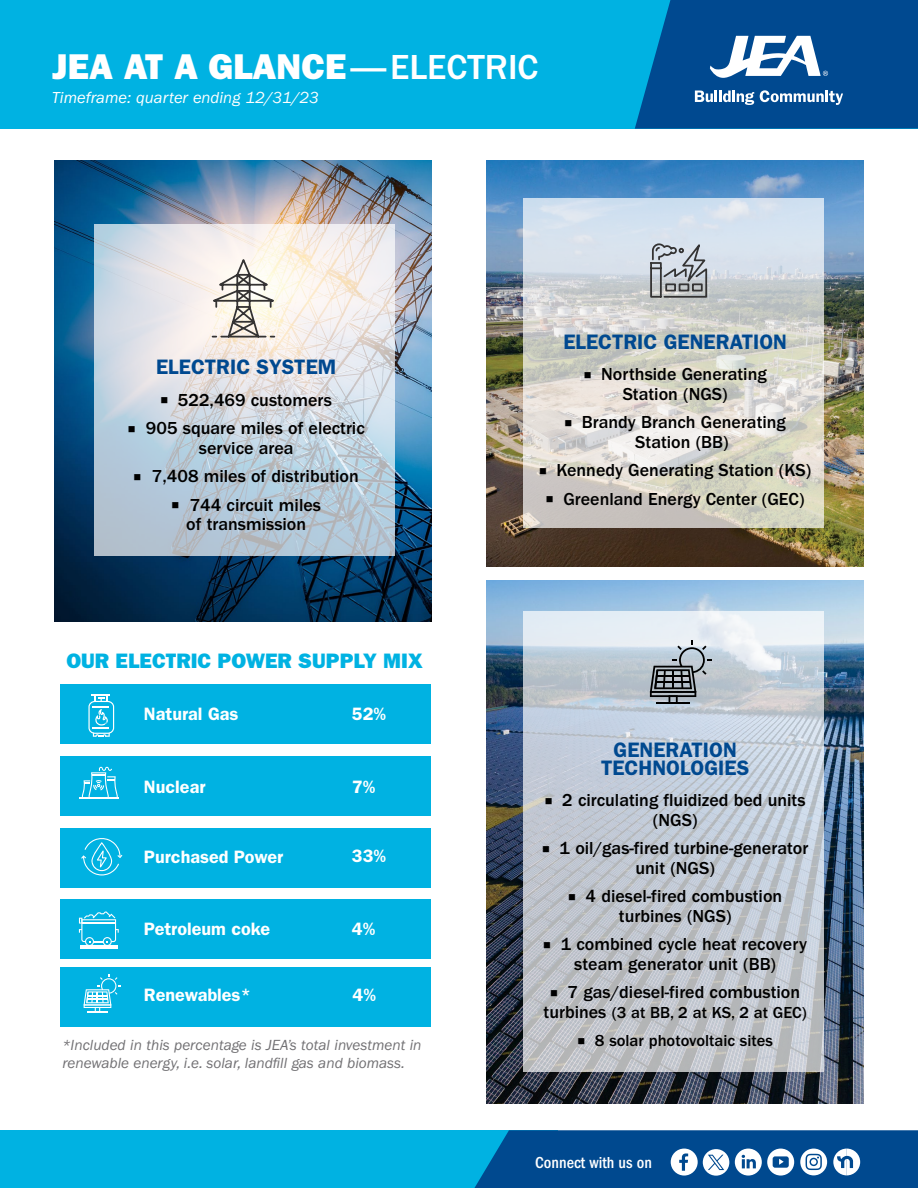
<style>
.page{position:relative;width:918px;height:1188px;background:#fff}
.page>*{position:absolute;margin:0;border:0;box-sizing:border-box;transform-origin:0 0}
.t1{font:36px "ITC Franklin Gothic Std Hvy";color:#fff}
.t2{font:600 21px/18px "ITC Franklin Gothic Std";color:#004990;text-align:center}
.t3{font:21px "ITC Franklin Gothic Std Hvy";color:#00b2e2}
.t4{font:500 18px/19.5px "ITC Franklin Gothic Std";color:#000;text-align:center}
.t5{font:600 18px "ITC Franklin Gothic Std";color:#fff}
.t6{font:500 16.5px "ITC Franklin Gothic Std";color:#000}
.t7{font:italic 16.5px "ITC Franklin Gothic Std";color:#fff}
.t8{font:500 condensed 16.5px "ITC Franklin Gothic Std";color:#fff}
.t9{font:italic 15.15px/18.1px "ITC Franklin Gothic Std";color:#717073}
.s1{font-family:"ITC Franklin Gothic Std";font-weight:500}
.s2{font-size:18px}
</style>
<div class="page">
<img style="left:486px;top:161px;width:378px;height:406px">
<img style="left:486px;top:580px;width:378px;height:524px">
<svg style="left:524px;top:198px;width:300px;height:330px;background:#d6d7d4"></svg>
<svg style="left:524px;top:612px;width:300px;height:460px;background:#c4cad3"></svg>
<div style="left:0;top:0;width:918px;height:129px;background:#00b2e2"></div>
<svg style="left:635px;top:0;width:283px;height:129px;background:#165f9f"></svg>
<div style="left:0;top:1131px;width:557px;height:57px;background:#00b2e2"></div>
<img style="left:54px;top:161px;width:378px;height:460px">
<svg style="left:94px;top:224px;width:301px;height:332px;background:#d0d8df"></svg>
<div style="left:60px;top:685px;width:371px;height:59px;background:#00b2e2"></div>
<div style="left:60px;top:900px;width:371px;height:59px;background:#00b2e2"></div>
<div style="left:60px;top:967px;width:371px;height:60px;background:#00b2e2"></div>
<div style="left:60px;top:828px;width:371px;height:59px;background:#00b2e2"></div>
<div style="left:60px;top:757px;width:371px;height:59px;background:#00b2e2"></div>
<svg style="left:88px;top:695px;width:26px;height:42px"></svg>
<hr style="left:79px;top:798px;width:40px;height:1px;background:#fff">
<svg style="left:82px;top:767px;width:36px;height:31px"></svg>
<hr style="left:80px;top:947px;width:38px;height:1px;background:#fff">
<svg style="left:79px;top:912px;width:40px;height:34px"></svg>
<svg style="left:84px;top:974px;width:37px;height:38px"></svg>
<svg style="left:81px;top:838px;width:41px;height:37px"></svg>
<svg style="left:212px;top:255px;width:70px;height:83px"></svg>
<svg style="left:649px;top:243px;width:58px;height:56px;background:#a7acb1"></svg>
<svg style="left:650px;top:640px;width:62px;height:63px;background:#939ba2"></svg>
<hr style="left:656px;top:703px;width:34px;height:1px;background:#000">
<svg style="left:474px;top:1130px;width:444px;height:58px;background:#1c629f"></svg>
<h1 class="t1" style="left:52px;top:45px;width:488px">JEA AT A GLANCE<span class="s1">—ELECTRIC</span></h1>
<p class="t7" style="left:52px;top:88px;width:269px">Timeframe: quarter ending 12/31/23</p>
<p class="t2" style="left:156px;top:358px;width:182px">ELECTRIC SYSTEM</p>
<p class="t4" style="left:160px;top:390px;width:173px">■ 522,469 customers</p>
<p class="t4" style="left:128px;top:419px;width:239px">■ 905 square miles of electric service area</p>
<p class="t4" style="left:134px;top:467px;width:227px">■ 7,408 miles of distribution</p>
<p class="t4" style="left:171px;top:495px;width:151px">■ 744 circuit miles of transmission</p>
<p class="t3" style="left:66px;top:648px;width:358px">OUR ELECTRIC POWER SUPPLY MIX</p>
<p class="t5" style="left:144px;top:703px;width:96px">Natural Gas</p>
<p class="t5" style="left:352px;top:703px;width:36px">52%</p>
<p class="t5" style="left:144px;top:776px;width:63px">Nuclear</p>
<p class="t5" style="left:352px;top:776px;width:25px">7%</p>
<p class="t5" style="left:144px;top:846px;width:141px">Purchased Power</p>
<p class="t5" style="left:352px;top:845px;width:36px">33%</p>
<p class="t5" style="left:144px;top:918px;width:128px">Petroleum coke</p>
<p class="t5" style="left:352px;top:918px;width:25px">4%</p>
<p class="t5" style="left:144px;top:984px;width:109px">Renewables*</p>
<p class="t5" style="left:353px;top:984px;width:25px">4%</p>
<p class="t9" style="left:63px;top:1036px;width:360px">*Included in this percentage is JEA’s total investment in renewable energy, i.e. solar, landfill gas and biomass.</p>
<p class="t2" style="left:563px;top:332px;width:225px">ELECTRIC GENERATION</p>
<p class="t4" style="left:584px;top:365px;width:185px">■ Northside Generating<br>Station (NGS)</p>
<p class="t4" style="left:635px;top:413px;width:152px;text-align:left;text-indent:-71px">■ Brandy Branch Generating<br>Station (BB)</p>
<p class="t4" style="left:539px;top:461px;width:274px">■ Kennedy Generating Station (KS)</p>
<p class="t4" style="left:546px;top:489px;width:260px">■ Greenland Energy Center (GEC)</p>
<p class="t2" style="left:601px;top:740px;width:150px">GENERATION<br>TECHNOLOGIES</p>
<p class="t4" style="left:545px;top:791px;width:262px">■ 2 circulating fluidized bed units (NGS)</p>
<p class="t4" style="left:542px;top:839px;width:268px">■ 1 oil/gas-fired turbine-generator unit (NGS)</p>
<p class="t4" style="left:568px;top:887px;width:216px">■ 4 diesel-fired combustion turbines (NGS)</p>
<p class="t4" style="left:543px;top:935px;width:265px">■ 1 combined cycle heat recovery steam generator unit (BB)</p>
<p class="t4" style="left:550px;top:983px;width:251px">■ 7 gas/diesel-fired combustion</p>
<p class="t6" style="left:544px;top:1003px;width:265px"><span class="s2">turbines</span> (3 at BB, 2 at KS, 2 at GEC)</p>
<p class="t6" style="left:578px;top:1031px;width:197px">■ 8 solar photovoltaic sites</p>
<p class="t8" style="left:535px;top:1153px;width:118px">Connect with us on</p>
</div>
